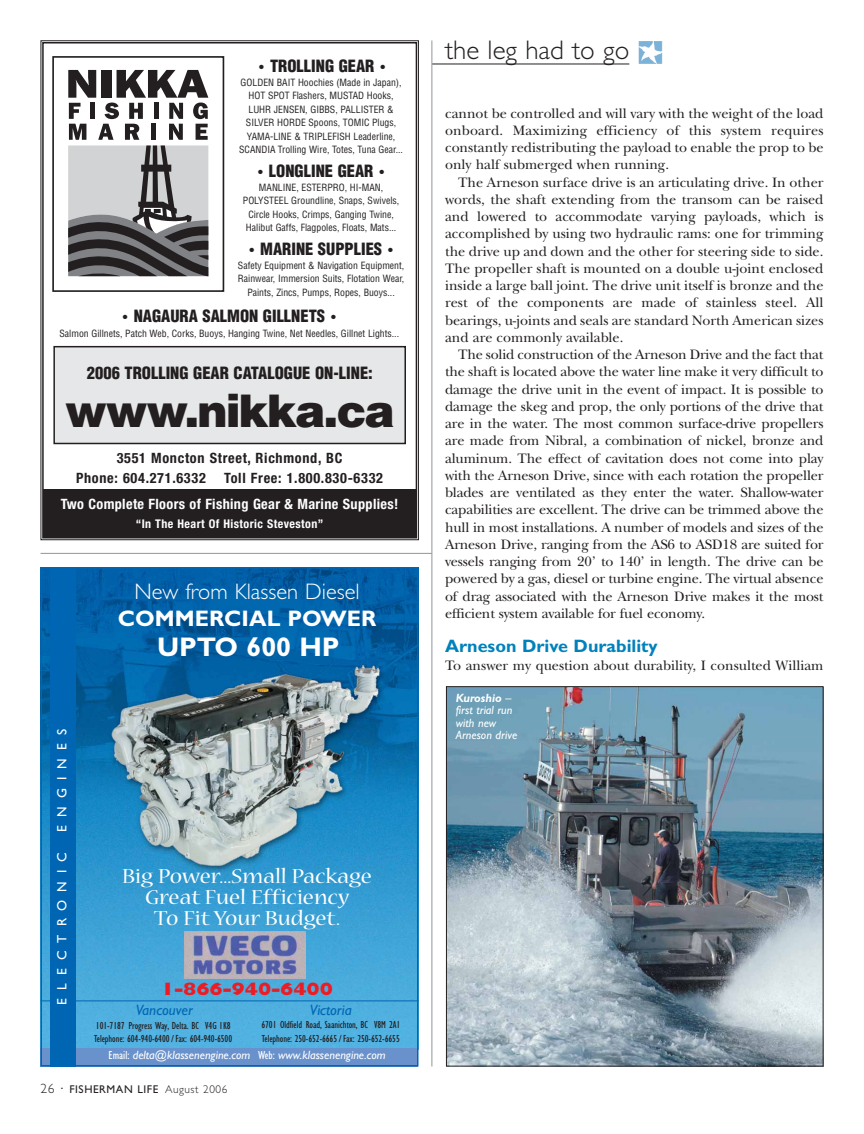
<style>
.page{position:relative;width:864px;height:1134px;background:#fff}
.page>*{position:absolute;margin:0;border:0;box-sizing:border-box;transform-origin:0 0}
.t1{font:900 45px "Helvetica";letter-spacing:-.04em;color:#231f20}
.t2{font:300 27px "Gill Sans";color:#231f20}
.t3{font:700 27px "Gill Sans";color:#fff}
.t4{font:22.5px/21px "Nueva";color:#fff;text-align:center;scale:1.09 1}
.t5{font:300 22.5px "Gill Sans";color:#fff}
.t6{font:700 22.5px "Gill Sans";color:#fff}
.t7{font:700 18px "Gill Sans";color:#0081bc}
.t8{font:800 18px "Gill Sans";color:#ed1c24;scale:1.09 1}
.t9{font:900 condensed 16.5px "Helvetica";color:#231f20}
.t10{font:italic 15px "Gill Sans";color:#0066b3}
.t11{font:14.25px/17.2px "New Baskerville";color:#231f20;text-align:justify}
.t12{font:700 condensed 14.25px/19.5px "Helvetica Neue";letter-spacing:.05em;color:#231f20}
.t13{font:700 condensed 14.25px "Helvetica Neue";letter-spacing:.025em;color:#fff}
.t14{font:13.5px "Gill Sans";letter-spacing:.6em;color:#fff}
.t15{font:italic 12px/12.5px "Gill Sans";color:#fff}
.t16{font:700 condensed 12px "Helvetica Neue";letter-spacing:.035em;color:#fff}
.t17{font:11.25px "Gill Sans";letter-spacing:.05em;color:#231f20}
.t18{font:condensed 10.5px/13.5px "Gill Sans";letter-spacing:-.005em;color:#231f20}
.t19{font:condensed 9.75px/13.5px "Helvetica";color:#231f20;text-align:center}
.t20{font:6px "Zapf Dingbats";color:#231f20}
.s1{font-style:normal;font-stretch:condensed}
.s2{font-weight:300;font-size:13.5px}
.s3{font-weight:300}
.s4{font-weight:700}
</style>
<div class="page">
<hr style="left:40px;top:553px;width:392px;height:1px;background:#939598">
<hr style="left:432px;top:64px;width:197px;height:1px;background:#231f20">
<img style="left:638px;top:41px;width:25px;height:23px">
<hr style="left:432px;top:40px;width:1px;height:1026px;background:#939598">
<img style="left:448px;top:688px;width:374px;height:376px">
<div style="left:446px;top:686px;width:378px;height:380px;border:1px solid #231f20"></div>
<div style="left:42px;top:42px;width:375px;height:496px;border:2px solid #231f20"></div>
<div style="left:52px;top:56px;width:172px;height:236px;border:2px solid #231f20"></div>
<svg style="left:68px;top:70px;width:140px;height:70px"></svg>
<svg style="left:68px;top:146px;width:140px;height:131px;background:#8d8d8f"></svg>
<div style="left:43px;top:489px;width:373px;height:49px;background:#231f20"></div>
<div style="left:55px;top:347px;width:349px;height:96px;background:#e6e7e8"></div>
<div style="left:53px;top:346px;width:353px;height:98px;border:2px solid #231f20"></div>
<img style="left:43px;top:570px;width:372px;height:478px">
<hr style="left:40px;top:1001px;width:378px;height:1px;background:#0066b3">
<div style="left:40px;top:1048px;width:378px;height:18px;background:#6991cb"></div>
<div style="left:50px;top:567px;width:25px;height:499px;background:#0066b3"></div>
<div style="left:40px;top:567px;width:378px;height:499px;border:2px solid #0066b3"></div>
<img style="left:184px;top:932px;width:121px;height:47px">
<p class="t9" style="left:259px;top:60px;width:117px">● TROLLING GEAR</p>
<p class="t20" style="left:380px;top:64px;width:6px">●</p>
<p class="t19" style="left:239px;top:76px;width:165px">GOLDEN BAIT Hoochies (Made in Japan), HOT SPOT Flashers, MUSTAD Hooks, LUHR JENSEN, GIBBS, PALLISTER &amp; SILVER HORDE Spoons, TOMIC Plugs, YAMA-LINE &amp; TRIPLEFISH Leaderline, SCANDIA Trolling Wire, Totes, Tuna Gear...</p>
<p class="t9" style="left:258px;top:165px;width:117px">● LONGLINE GEAR</p>
<p class="t20" style="left:379px;top:169px;width:6px">●</p>
<p class="t19" style="left:243px;top:181px;width:158px">MANLINE, ESTERPRO, HI-MAN, POLYSTEEL Groundline, Snaps, Swivels, Circle Hooks, Crimps, Ganging Twine, Halibut Gaffs, Flagpoles, Floats, Mats...</p>
<p class="t9" style="left:249px;top:243px;width:134px">● MARINE SUPPLIES</p>
<p class="t20" style="left:388px;top:247px;width:6px">●</p>
<p class="t19" style="left:238px;top:259px;width:168px">Safety Equipment &amp; Navigation Equipment,<br>Rainwear, Immersion Suits, Flotation Wear,<br>Paints, Zincs, Pumps, Ropes, Buoys...</p>
<p class="t9" style="left:123px;top:309px;width:204px">● NAGAURA SALMON GILLNETS</p>
<p class="t20" style="left:331px;top:314px;width:6px">●</p>
<p class="t19" style="left:60px;top:327px;width:341px">Salmon Gillnets, Patch Web, Corks, Buoys, Hanging Twine, Net Needles, Gillnet Lights...</p>
<p class="t9" style="left:87px;top:367px;width:287px">2006 TROLLING GEAR CATALOGUE ON-LINE:</p>
<h1 class="t1" style="left:65px;top:395px;width:332px">www.nikka.ca</h1>
<p class="t12" style="left:76px;top:450px;width:268px;text-indent:41px">3551 Moncton Street, Richmond, BC<br>Phone: 604.271.6332</p>
<p class="t12" style="left:224px;top:469px;width:160px">Toll Free: 1.800.830-6332</p>
<p class="t13" style="left:61px;top:499px;width:339px">Two Complete Floors of Fishing Gear &amp; Marine Supplies!</p>
<p class="t16" style="left:136px;top:520px;width:189px">“In The Heart Of Historic Steveston”</p>
<h3 class="t5" style="left:134px;top:584px;width:227px">New from Klassen Diesel</h3>
<h3 class="t6" style="left:118px;top:611px;width:260px">COMMERCIAL POWER</h3>
<h2 class="t3" style="left:157px;top:638px;width:184px">UPTO 600 HP</h2>
<p class="t14" style="left:57px;top:832px;width:104px;rotate:-90deg">ENGINES</p>
<p class="t14" style="left:57px;top:1005px;width:154px;rotate:-90deg">ELECTRONIC</p>
<h3 class="t4" style="left:122px;top:867px;width:231px">Big Power...Small Package<br>Great Fuel Efficiency<br>To Fit Your Budget.</h3>
<p class="t8" style="left:161px;top:982px;width:159px">1-866-940-6400</p>
<p class="t10" style="left:136px;top:1005px;width:58px">Vancouver</p>
<p class="t18" style="left:94px;top:1020px;width:140px">101-7187 Progress Way, Delta. BC V4G 1K8<br>Telephone: 604-940-6400/Fax: 604-940-6500</p>
<p class="t10" style="left:310px;top:1005px;width:44px">Victoria</p>
<p class="t18" style="left:261px;top:1019px;width:140px">6701 Oldfield Road, Saanichton, BC V8M 2A1<br>Telephone: 250-652-6665/Fax: 250-652-6655</p>
<p class="t15" style="left:109px;top:1050px;width:279px"><span class="s1">Email:</span> delta@klassenengine.com <span class="s1">Web:</span> www.klassenengine.com</p>
<p class="t17" style="left:40px;top:1085px;width:188px"><span class="s2">26 ·</span> FISHERMAN LIFE <span class="s3">August 2006</span></p>
<h2 class="t2" style="left:445px;top:41px;width:186px">the leg had to go</h2>
<p class="t11" style="left:445px;top:106px;width:380px">cannot be controlled and will vary with the weight of the load onboard. Maximizing efficiency of this system requires constantly redistributing the payload to enable the prop to be only half submerged when running.</p>
<p class="t11" style="left:445px;top:175px;width:380px;text-indent:13px">The Arneson surface drive is an articulating drive. In other words, the shaft extending from the transom can be raised and lowered to accommodate varying payloads, which is accomplished by using two hydraulic rams: one for trimming the drive up and down and the other for steering side to side.<br>The propeller shaft is mounted on a double u-joint enclosed inside a large ball joint. The drive unit itself is bronze and the rest of the components are made of stainless steel. All bearings, u-joints and seals are standard North American sizes and are commonly available.</p>
<p class="t11" style="left:445px;top:348px;width:380px;text-indent:13px">The solid construction of the Arneson Drive and the fact that the shaft is located above the water line make it very difficult to damage the drive unit in the event of impact. It is possible to damage the skeg and prop, the only portions of the drive that are in the water. The most common surface-drive propellers are made from Nibral, a combination of nickel, bronze and aluminum. The effect of cavitation does not come into play with the Arneson Drive, since with each rotation the propeller blades are ventilated as they enter the water. Shallow-water capabilities are excellent. The drive can be trimmed above the hull in most installations. A number of models and sizes of the Arneson Drive, ranging from the AS6 to ASD18 are suited for vessels ranging from 20’ to 140’ in length. The drive can be powered by a gas, diesel or turbine engine. The virtual absence of drag associated with the Arneson Drive makes it the most efficient system available for fuel economy.</p>
<p class="t7" style="left:445px;top:640px;width:214px">Arneson Drive Durability</p>
<p class="t11" style="left:445px;top:658px;width:380px">To answer my question about durability, I consulted William</p>
<p class="t15" style="left:456px;top:693px;width:63px"><span class="s4">Kuroshio</span> – first trial run with new<br>Arneson drive</p>
</div>
